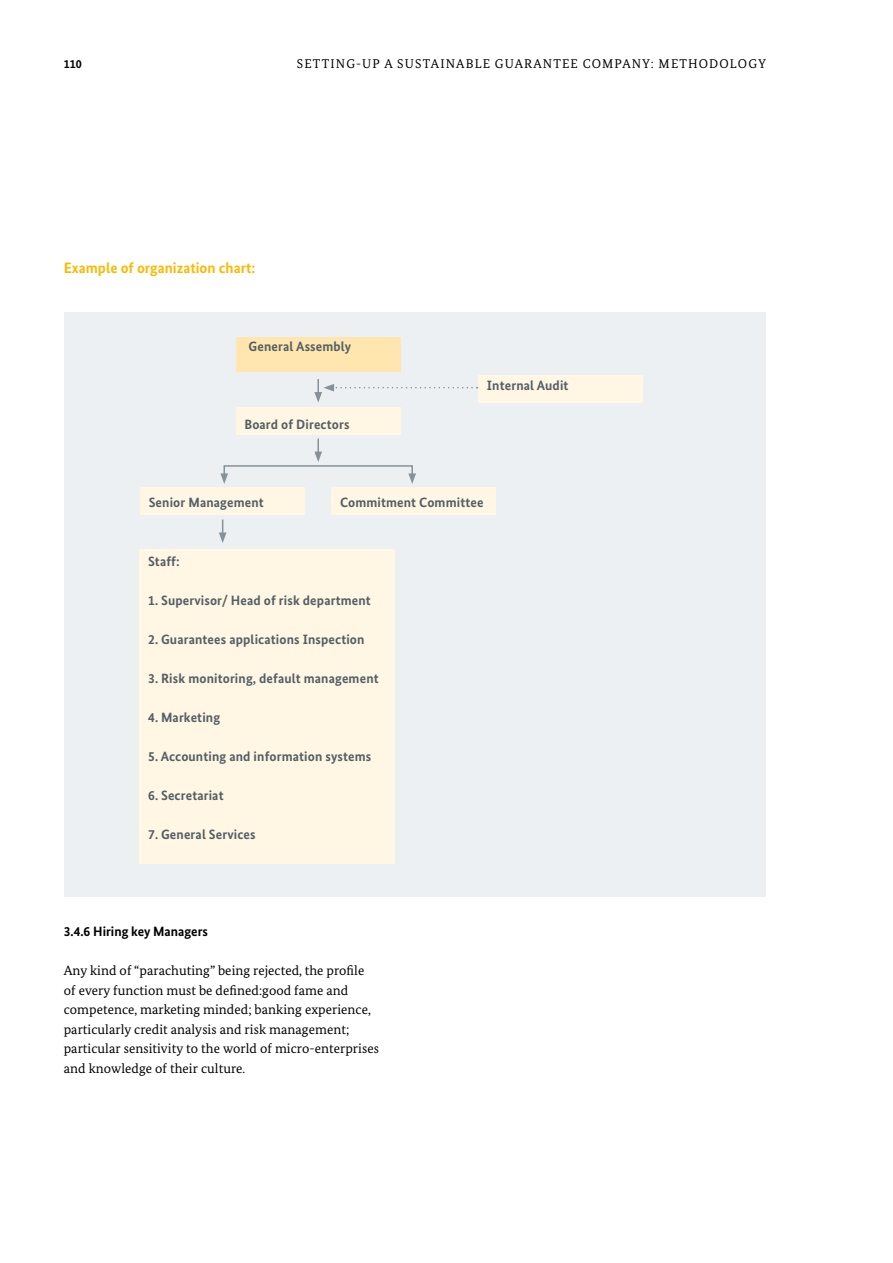
<style>
.page{position:relative;width:893px;height:1263px;background:#fff}
.page>*{position:absolute;margin:0;border:0;box-sizing:border-box;transform-origin:0 0}
.t1{font:700 15px "Bundes Sans";color:#fbb900}
.t2{font:700 13.5px "Bundes Sans";letter-spacing:.01em;color:#525f65}
.t3{font:13.5px/19.5px "Bundes Serif";letter-spacing:.005em;color:#000}
.t4{font:700 13.5px "Bundes Sans";color:#000}
.t5{font:12.75px "Bundes Serif";letter-spacing:.09em;color:#000}
.t6{font:700 12px "Bundes Sans";color:#000}
</style>
<div class="page">
<div style="left:64px;top:313px;width:701px;height:584px;background:#edf0f2"></div>
<div style="left:236px;top:338px;width:165px;height:34px;background:#ffe6af"></div>
<div style="left:478px;top:375px;width:165px;height:28px;background:#fff6e3"></div>
<div style="left:236px;top:407px;width:165px;height:27px;background:#fff6e3"></div>
<div style="left:140px;top:488px;width:165px;height:27px;background:#fff6e3"></div>
<div style="left:331px;top:488px;width:165px;height:27px;background:#fff6e3"></div>
<div style="left:140px;top:549px;width:255px;height:314px;background:#fff6e3"></div>
<div style="left:223px;top:465px;width:190px;height:11px;border:2px solid #859299"></div>
<svg style="left:220px;top:473px;width:8px;height:11px"></svg>
<svg style="left:408px;top:473px;width:8px;height:11px"></svg>
<svg style="left:314px;top:439px;width:8px;height:23px"></svg>
<svg style="left:219px;top:519px;width:7px;height:24px"></svg>
<svg style="left:314px;top:379px;width:164px;height:24px"></svg>
<p class="t6" style="left:64px;top:56px;width:19px">110</p>
<p class="t5" style="left:297px;top:55px;width:470px">Setting-up a sustainable guarantee company: Methodology</p>
<p class="t1" style="left:64px;top:259px;width:193px">Example of organization chart:</p>
<p class="t2" style="left:249px;top:338px;width:104px">General Assembly</p>
<p class="t2" style="left:244px;top:416px;width:107px">Board of Directors</p>
<p class="t2" style="left:487px;top:377px;width:83px">Internal Audit</p>
<p class="t2" style="left:149px;top:494px;width:117px">Senior Management</p>
<p class="t2" style="left:340px;top:494px;width:145px">Commitment Committee</p>
<p class="t2" style="left:148px;top:553px;width:33px">Staff:</p>
<p class="t2" style="left:148px;top:592px;width:224px">1. Supervisor/ Head of risk department</p>
<p class="t2" style="left:148px;top:631px;width:218px">2. Guarantees applications Inspection</p>
<p class="t2" style="left:148px;top:670px;width:232px">3. Risk monitoring, default management</p>
<p class="t2" style="left:148px;top:709px;width:74px">4. Marketing</p>
<p class="t2" style="left:148px;top:748px;width:225px">5. Accounting and information systems</p>
<p class="t2" style="left:148px;top:787px;width:77px">6. Secretariat</p>
<p class="t2" style="left:148px;top:826px;width:109px">7. General Services</p>
<p class="t4" style="left:64px;top:923px;width:146px">3.4.6 Hiring key Managers</p>
<p class="t3" style="left:64px;top:960px;width:317px">Any kind of “parachuting” being rejected, the profile of every function must be defined:good fame and competence, marketing minded; banking experience, particularly credit analysis and risk management; particular sensitivity to the world of micro-enterprises and knowledge of their culture.</p>
</div>
